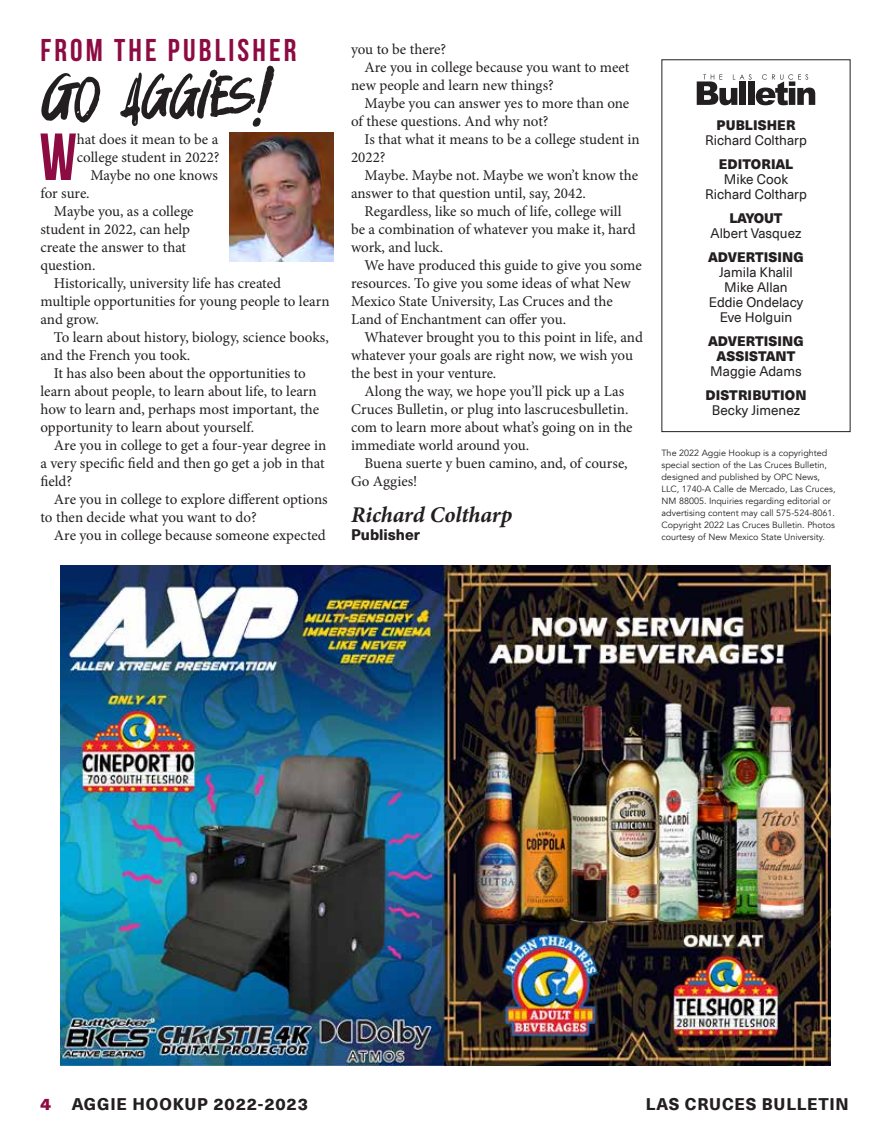
<style>
.page{position:relative;width:891px;height:1134px;background:#fff}
.page>*{position:absolute;margin:0;border:0;box-sizing:border-box;transform-origin:0 0}
.t1{font:78px "Amicable";letter-spacing:.025em;color:#231f20}
.t2{font:700 66.45px "Bebas Neue";color:#8c0b42}
.t3{font:700 31.5px "Bebas Neue";letter-spacing:.1em;color:#8c0b42}
.t4{font:italic 700 22.5px "Minion Pro";letter-spacing:-.005em;color:#231f20}
.t5{font:800 16.5px "Neue Haas Unica Pro";letter-spacing:.05em;color:#231f20}
.t6{font:900 16.5px "Neue Haas Unica Pro";color:#8c0b42}
.t7{font:15px "Minion Pro";letter-spacing:-.005em;color:#231f20}
.t8{font:800 15px "Neue Haas Unica Pro";color:#231f20}
.t9{font:13.5px/15px "Neue Haas Unica Pro";color:#231f20;text-align:center}
.t10{font:900 13.5px/15px "Neue Haas Unica Pro";letter-spacing:.01em;color:#231f20;text-align:center}
.t11{font:9px/12px "Avenir";color:#231f20}
</style>
<div class="page">
<svg style="left:697px;top:74px;width:118px;height:31px"></svg>
<img style="left:61px;top:566px;width:769px;height:499px">
<img style="left:229px;top:132px;width:104px;height:130px">
<h3 class="t3" style="left:40px;top:33px;width:258px">FROM THE PUBLISHER</h3>
<h1 class="t1" style="left:45px;top:57px;width:229px">Go Aggies!</h1>
<h2 class="t2" style="left:39px;top:121px;width:39px">W</h2>
<p class="t7" style="left:77px;top:129px;width:143px">hat does it mean to be a</p>
<p class="t7" style="left:77px;top:147px;width:144px">college student in 2022?</p>
<p class="t7" style="left:90px;top:165px;width:129px">Maybe no one knows</p>
<p class="t7" style="left:40px;top:183px;width:51px">for sure.</p>
<p class="t7" style="left:54px;top:201px;width:141px">Maybe you, as a college</p>
<p class="t7" style="left:40px;top:219px;width:151px">student in 2022, can help</p>
<p class="t7" style="left:40px;top:237px;width:147px">create the answer to that</p>
<p class="t7" style="left:40px;top:255px;width:57px">question.</p>
<p class="t7" style="left:54px;top:273px;width:229px">Historically, university life has created</p>
<p class="t7" style="left:40px;top:291px;width:291px">multiple opportunities for young people to learn</p>
<p class="t7" style="left:40px;top:309px;width:60px">and grow.</p>
<p class="t7" style="left:54px;top:327px;width:276px">To learn about history, biology, science books,</p>
<p class="t7" style="left:40px;top:345px;width:151px">and the French you took.</p>
<p class="t7" style="left:54px;top:363px;width:253px">It has also been about the opportunities to</p>
<p class="t7" style="left:40px;top:381px;width:278px">learn about people, to learn about life, to learn</p>
<p class="t7" style="left:40px;top:399px;width:280px">how to learn and, perhaps most important, the</p>
<p class="t7" style="left:40px;top:417px;width:215px">opportunity to learn about yourself.</p>
<p class="t7" style="left:54px;top:435px;width:274px">Are you in college to get a four-year degree in</p>
<p class="t7" style="left:40px;top:453px;width:286px">a very specific field and then go get a job in that</p>
<p class="t7" style="left:40px;top:471px;width:33px">field?</p>
<p class="t7" style="left:54px;top:489px;width:275px">Are you in college to explore different options</p>
<p class="t7" style="left:40px;top:507px;width:218px">to then decide what you want to do?</p>
<p class="t7" style="left:54px;top:525px;width:273px">Are you in college because someone expected</p>
<p class="t7" style="left:351px;top:39px;width:97px">you to be there?</p>
<p class="t7" style="left:365px;top:57px;width:266px">Are you in college because you want to meet</p>
<p class="t7" style="left:351px;top:75px;width:204px">new people and learn new things?</p>
<p class="t7" style="left:365px;top:93px;width:266px">Maybe you can answer yes to more than one</p>
<p class="t7" style="left:351px;top:111px;width:199px">of these questions. And why not?</p>
<p class="t7" style="left:365px;top:129px;width:277px">Is that what it means to be a college student in</p>
<p class="t7" style="left:351px;top:147px;width:36px">2022?</p>
<p class="t7" style="left:365px;top:165px;width:275px">Maybe. Maybe not. Maybe we won’t know the</p>
<p class="t7" style="left:351px;top:183px;width:236px">answer to that question until, say, 2042.</p>
<p class="t7" style="left:365px;top:201px;width:259px">Regardless, like so much of life, college will</p>
<p class="t7" style="left:351px;top:219px;width:286px">be a combination of whatever you make it, hard</p>
<p class="t7" style="left:351px;top:237px;width:94px">work, and luck.</p>
<p class="t7" style="left:365px;top:255px;width:279px">We have produced this guide to give you some</p>
<p class="t7" style="left:351px;top:273px;width:281px">resources. To give you some ideas of what New</p>
<p class="t7" style="left:351px;top:291px;width:263px">Mexico State University, Las Cruces and the</p>
<p class="t7" style="left:351px;top:309px;width:217px">Land of Enchantment can offer you.</p>
<p class="t7" style="left:365px;top:327px;width:280px">Whatever brought you to this point in life, and</p>
<p class="t7" style="left:351px;top:345px;width:283px">whatever your goals are right now, we wish you</p>
<p class="t7" style="left:351px;top:363px;width:147px">the best in your venture.</p>
<p class="t7" style="left:365px;top:381px;width:261px">Along the way, we hope you’ll pick up a Las</p>
<p class="t7" style="left:351px;top:399px;width:279px">Cruces Bulletin, or plug into lascrucesbulletin.</p>
<p class="t7" style="left:351px;top:417px;width:283px">com to learn more about what’s going on in the</p>
<p class="t7" style="left:351px;top:435px;width:180px">immediate world around you.</p>
<p class="t7" style="left:365px;top:453px;width:265px">Buena suerte y buen camino, and, of course,</p>
<p class="t7" style="left:351px;top:471px;width:68px">Go Aggies!</p>
<h3 class="t4" style="left:351px;top:499px;width:163px">Richard Coltharp</h3>
<p class="t8" style="left:351px;top:525px;width:70px">Publisher</p>
<p class="t10" style="left:716px;top:118px;width:81px">PUBLISHER</p>
<p class="t9" style="left:705px;top:133px;width:103px">Richard Coltharp</p>
<p class="t10" style="left:719px;top:157px;width:76px">EDITORIAL</p>
<p class="t9" style="left:705px;top:172px;width:103px">Mike Cook<br>Richard Coltharp</p>
<p class="t10" style="left:729px;top:211px;width:55px">LAYOUT</p>
<p class="t9" style="left:711px;top:226px;width:92px">Albert Vasquez</p>
<p class="t10" style="left:708px;top:250px;width:97px">ADVERTISING</p>
<p class="t9" style="left:709px;top:265px;width:96px">Jamila Khalil<br>Mike Allan<br>Eddie Ondelacy<br>Eve Holguin</p>
<p class="t10" style="left:708px;top:334px;width:97px">ADVERTISING<br>ASSISTANT</p>
<p class="t9" style="left:710px;top:364px;width:93px">Maggie Adams</p>
<p class="t10" style="left:705px;top:388px;width:103px">DISTRIBUTION</p>
<p class="t9" style="left:712px;top:403px;width:90px">Becky Jimenez</p>
<p class="t11" style="left:662px;top:447px;width:176px">The 2022 Aggie Hookup is a copyrighted special section of the Las Cruces Bulletin, designed and published by OPC News, LLC, 1740-A Calle de Mercado, Las Cruces, NM 88005. Inquiries regarding editorial or advertising content may call 575-524-8061.<br>Copyright 2022 Las Cruces Bulletin. Photos courtesy of New Mexico State University.</p>
<p class="t6" style="left:40px;top:1093px;width:12px">4</p>
<p class="t5" style="left:72px;top:1094px;width:238px">AGGIE HOOKUP 2022-2023</p>
<p class="t5" style="left:646px;top:1094px;width:204px">LAS CRUCES BULLETIN</p>
</div>
